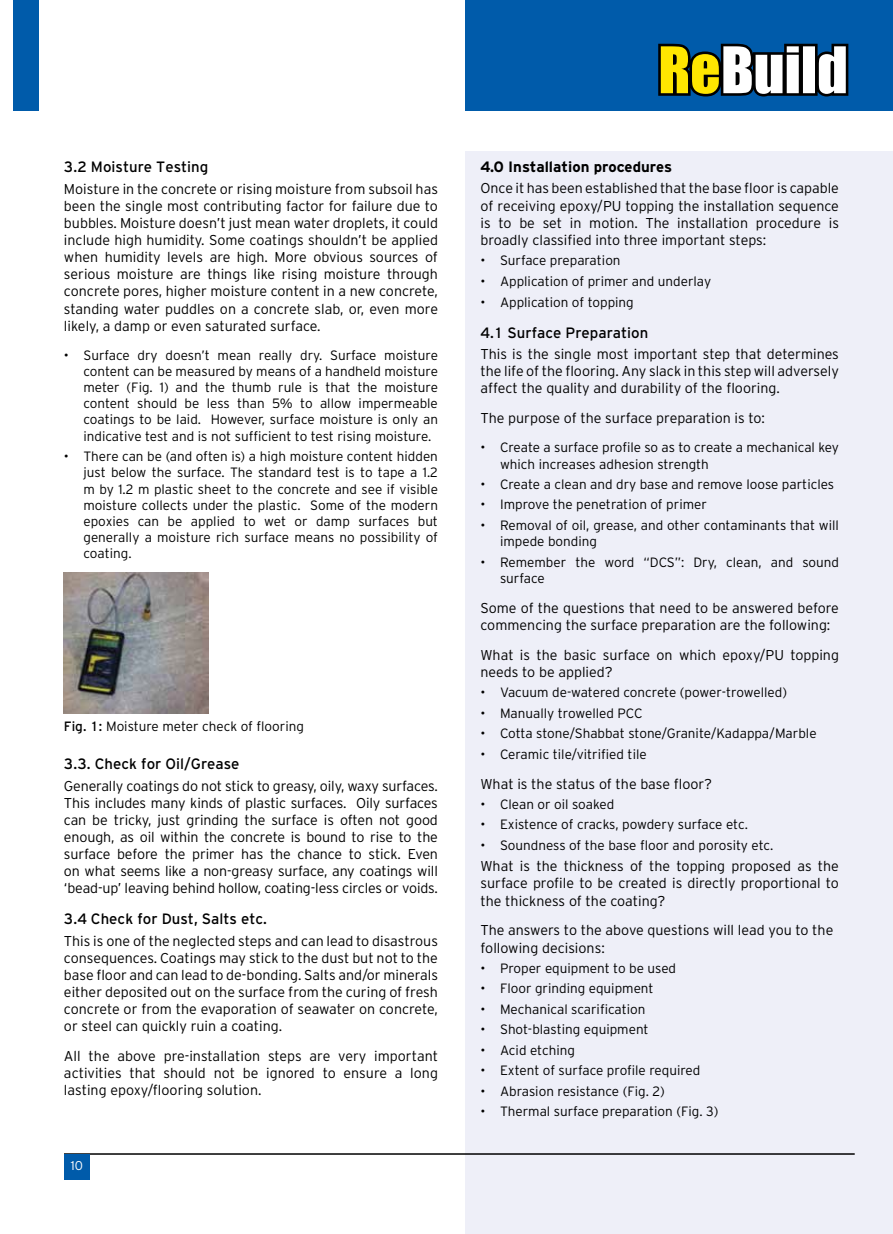
<style>
.page{position:relative;width:893px;height:1234px;background:#fff}
.page>*{position:absolute;margin:0;border:0;box-sizing:border-box;transform-origin:0 0}
.t1{font:15px "Interstate Plus";color:#000}
.t2{font:700 15px "Interstate Plus";color:#000}
.t3{font:300 14.25px/17.1px "Interstate Plus";color:#000;text-align:justify}
.t4{font:300 13.5px/16.2px "Interstate Plus";color:#000}
.t5{font:300 12.75px "Interstate Plus";color:#fff}
.s1{font-weight:400}
</style>
<div class="page">
<div style="left:13px;top:0;width:25px;height:111px;background:#005baa"></div>
<div style="left:466px;top:0;width:427px;height:111px;background:#005baa"></div>
<svg style="left:658px;top:44px;width:190px;height:52px;background:#9ea17b"></svg>
<div style="left:466px;top:152px;width:427px;height:1081px;background:#eeeff8"></div>
<hr style="left:64px;top:1152px;width:791px;height:2px;background:#000">
<div style="left:64px;top:1154px;width:26px;height:25px;background:#005baa"></div>
<img style="left:64px;top:572px;width:144px;height:141px">
<p class="t1" style="left:64px;top:159px;width:146px">3.2 Moisture Testing</p>
<p class="t3" style="left:64px;top:180px;width:375px">Moisture in the concrete or rising moisture from subsoil has been the single most contributing factor for failure due to bubbles. Moisture doesn’t just mean water droplets, it could include high humidity. Some coatings shouldn’t be applied when humidity levels are high. More obvious sources of serious moisture are things like rising moisture through concrete pores, higher moisture content in a new concrete, standing water puddles on a concrete slab, or, even more likely, a damp or even saturated surface.</p>
<p class="t4" style="left:83px;top:346px;width:356px;text-align:justify;text-indent:-19px">• Surface dry doesn’t mean really dry. Surface moisture content can be measured by means of a handheld moisture meter (Fig. 1) and the thumb rule is that the moisture content should be less than 5% to allow impermeable coatings to be laid. However, surface moisture is only an indicative test and is not sufficient to test rising moisture.</p>
<p class="t4" style="left:83px;top:448px;width:356px;text-align:justify;text-indent:-19px">• There can be (and often is) a high moisture content hidden just below the surface. The standard test is to tape a 1.2 m by 1.2 m plastic sheet to the concrete and see if visible moisture collects under the plastic. Some of the modern epoxies can be applied to wet or damp surfaces but generally a moisture rich surface means no possibility of coating.</p>
<p class="t4" style="left:64px;top:718px;width:242px"><span class="s1">Fig. 1:</span> Moisture meter check of flooring</p>
<p class="t1" style="left:64px;top:755px;width:177px">3.3. Check for Oil/Grease</p>
<p class="t3" style="left:64px;top:776px;width:376px">Generally coatings do not stick to greasy, oily, waxy surfaces.<br>This includes many kinds of plastic surfaces. Oily surfaces can be tricky, just grinding the surface is often not good enough, as oil within the concrete is bound to rise to the surface before the primer has the chance to stick. Even on what seems like a non-greasy surface, any coatings will ‘bead-up’ leaving behind hollow, coating-less circles or voids.</p>
<p class="t1" style="left:64px;top:910px;width:205px">3.4 Check for Dust, Salts etc.</p>
<p class="t3" style="left:64px;top:931px;width:376px">This is one of the neglected steps and can lead to disastrous consequences. Coatings may stick to the dust but not to the base floor and can lead to de-bonding. Salts and/or minerals either deposited out on the surface from the curing of fresh concrete or from the evaporation of seawater on concrete, or steel can quickly ruin a coating.</p>
<p class="t3" style="left:64px;top:1046px;width:375px">All the above pre-installation steps are very important activities that should not be ignored to ensure a long lasting epoxy/flooring solution.</p>
<p class="t5" style="left:71px;top:1157px;width:14px">10</p>
<p class="t2" style="left:480px;top:158px;width:193px">4.0 Installation procedures</p>
<p class="t3" style="left:480px;top:180px;width:360px">Once it has been established that the base floor is capable of receiving epoxy/PU topping the installation sequence is to be set in motion. The installation procedure is broadly classified into three important steps:</p>
<p class="t4" style="left:480px;top:252px;width:142px">• Surface preparation</p>
<p class="t4" style="left:480px;top:273px;width:232px">• Application of primer and underlay</p>
<p class="t4" style="left:480px;top:294px;width:155px">• Application of topping</p>
<p class="t1" style="left:480px;top:324px;width:169px">4.1 Surface Preparation</p>
<p class="t3" style="left:480px;top:345px;width:360px">This is the single most important step that determines the life of the flooring. Any slack in this step will adversely affect the quality and durability of the flooring.</p>
<p class="t3" style="left:480px;top:409px;width:286px">The purpose of the surface preparation is to:</p>
<p class="t4" style="left:500px;top:439px;width:340px;text-indent:-19px">• Create a surface profile so as to create a mechanical key which increases adhesion strength</p>
<p class="t4" style="left:480px;top:476px;width:355px">• Create a clean and dry base and remove loose particles</p>
<p class="t4" style="left:480px;top:496px;width:228px">• Improve the penetration of primer</p>
<p class="t4" style="left:500px;top:517px;width:340px;text-indent:-19px">• Removal of oil, grease, and other contaminants that will impede bonding</p>
<p class="t4" style="left:500px;top:553px;width:340px;text-indent:-19px">• Remember the word “DCS”: Dry, clean, and sound surface</p>
<p class="t3" style="left:480px;top:599px;width:360px">Some of the questions that need to be answered before commencing the surface preparation are the following:</p>
<p class="t3" style="left:480px;top:646px;width:360px">What is the basic surface on which epoxy/PU topping needs to be applied?</p>
<p class="t4" style="left:480px;top:684px;width:308px">• Vacuum de-watered concrete (power-trowelled)</p>
<p class="t4" style="left:480px;top:704px;width:164px">• Manually trowelled PCC</p>
<p class="t4" style="left:480px;top:725px;width:338px">• Cotta stone/Shabbat stone/Granite/Kadappa/Marble</p>
<p class="t4" style="left:480px;top:745px;width:168px">• Ceramic tile/vitrified tile</p>
<p class="t3" style="left:480px;top:774px;width:233px">What is the status of the base floor?</p>
<p class="t4" style="left:480px;top:795px;width:135px">• Clean or oil soaked</p>
<p class="t4" style="left:480px;top:816px;width:269px">• Existence of cracks, powdery surface etc.</p>
<p class="t4" style="left:480px;top:836px;width:294px">• Soundness of the base floor and porosity etc.</p>
<p class="t3" style="left:480px;top:857px;width:360px">What is the thickness of the topping proposed as the surface profile to be created is directly proportional to the thickness of the coating?</p>
<p class="t3" style="left:480px;top:921px;width:354px">The answers to the above questions will lead you to the following decisions:</p>
<p class="t4" style="left:480px;top:959px;width:197px">• Proper equipment to be used</p>
<p class="t4" style="left:480px;top:980px;width:175px">• Floor grinding equipment</p>
<p class="t4" style="left:480px;top:1000px;width:167px">• Mechanical scarification</p>
<p class="t4" style="left:480px;top:1021px;width:170px">• Shot-blasting equipment</p>
<p class="t4" style="left:480px;top:1041px;width:96px">• Acid etching</p>
<p class="t4" style="left:480px;top:1062px;width:221px">• Extent of surface profile required</p>
<p class="t4" style="left:480px;top:1082px;width:186px">• Abrasion resistance (Fig. 2)</p>
<p class="t4" style="left:480px;top:1102px;width:239px">• Thermal surface preparation (Fig. 3)</p>
</div>
